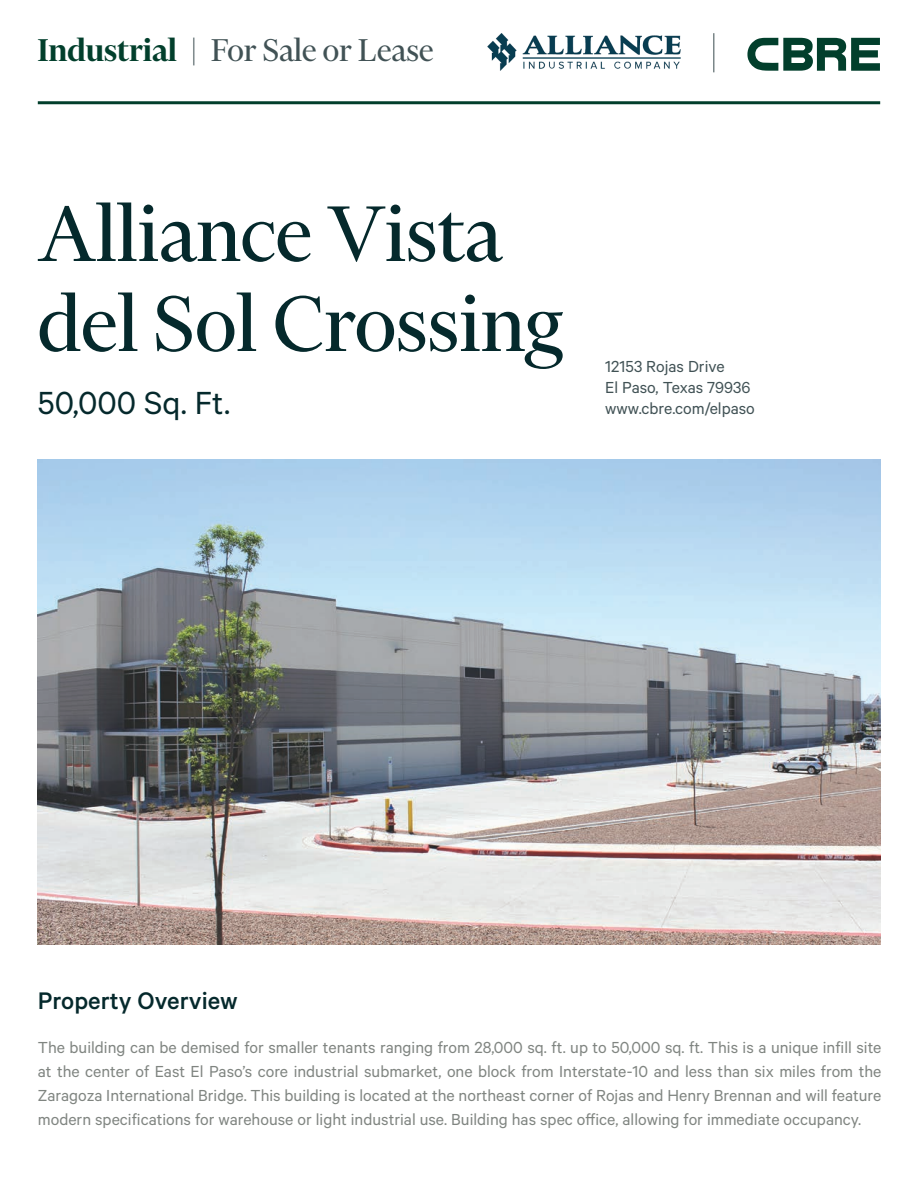
<style>
.page{position:relative;width:918px;height:1188px;background:#fff}
.page>*{position:absolute;margin:0;border:0;box-sizing:border-box;transform-origin:0 0}
.t1{font:90px/90px "Financier Display";color:#05292c}
.t2{font:36px "Financier Display";color:#415255}
.t3{font:36px "Calibre";color:#05292c}
.t4{font:500 27px "Calibre";color:#05292c}
.t5{font:18px/24px "Calibre";color:#808581;text-align:justify}
.t6{font:18px/21px "Calibre";color:#415255}
.s1{font-weight:600;color:#023f2c}
</style>
<div class="page">
<img style="left:38px;top:459px;width:842px;height:485px">
<hr style="left:38px;top:101px;width:842px;height:3px;background:#023f2c">
<svg style="left:747px;top:38px;width:133px;height:33px"></svg>
<img style="left:488px;top:33px;width:192px;height:38px">
<hr style="left:713px;top:33px;width:2px;height:39px;background:#425355">
<h2 class="t2" style="left:38px;top:32px;width:397px"><span class="s1">Industrial</span> | For Sale or Lease</h2>
<h1 class="t1" style="left:38px;top:188px;width:526px">Alliance Vista del Sol Crossing</h1>
<h2 class="t3" style="left:38px;top:382px;width:194px">50,000 Sq. Ft.</h2>
<p class="t6" style="left:605px;top:355px;width:151px">12153 Rojas Drive<br>El Paso, Texas 79936 www.cbre.com/elpaso</p>
<h3 class="t4" style="left:38px;top:985px;width:202px">Property Overview</h3>
<p class="t5" style="left:38px;top:1035px;width:845px">The building can be demised for smaller tenants ranging from 28,000 sq. ft. up to 50,000 sq. ft. This is a unique infill site at the center of East El Paso’s core industrial submarket, one block from Interstate-10 and less than six miles from the Zaragoza International Bridge. This building is located at the northeast corner of Rojas and Henry Brennan and will feature modern specifications for warehouse or light industrial use. Building has spec office, allowing for immediate occupancy.</p>
</div>
